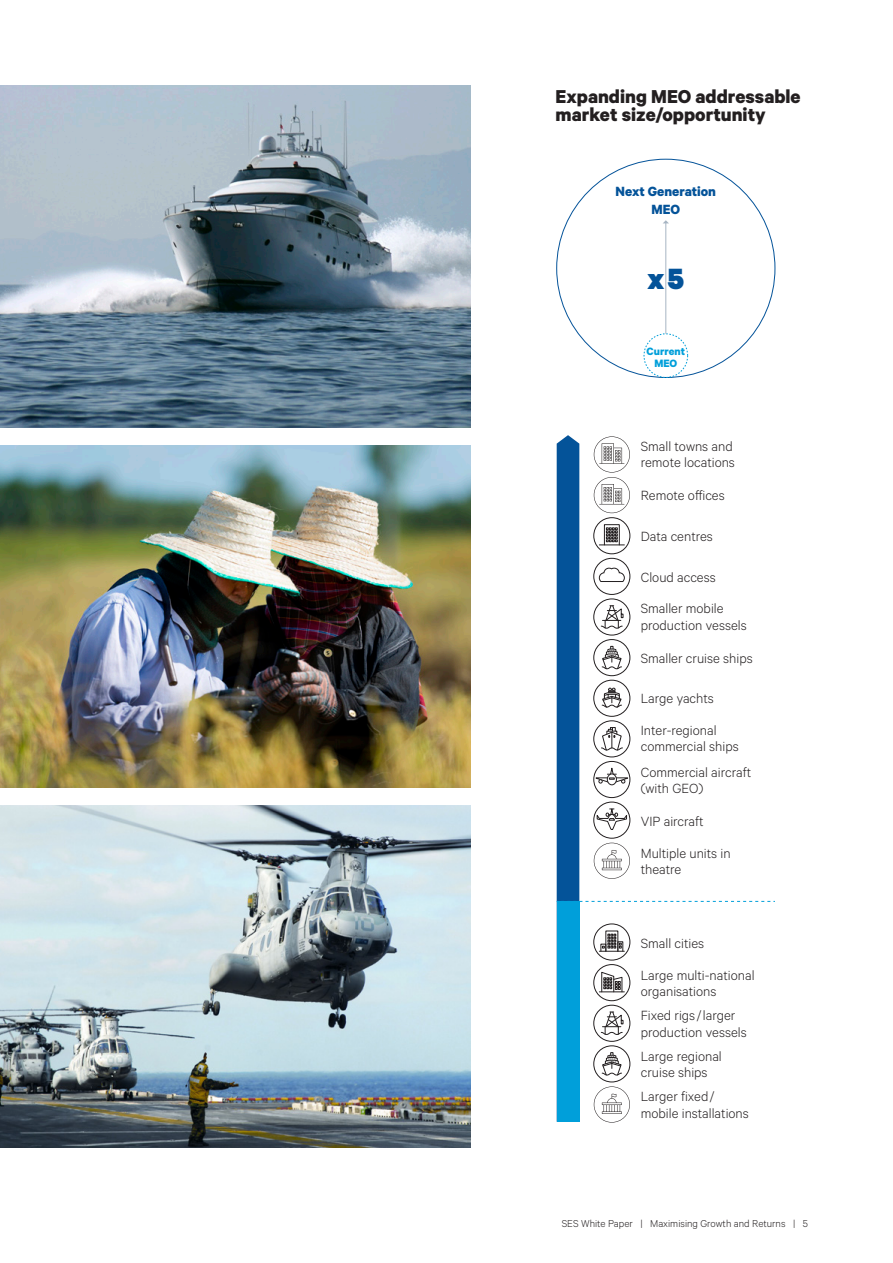
<style>
.page{position:relative;width:893px;height:1263px;background:#fff}
.page>*{position:absolute;margin:0;border:0;box-sizing:border-box;transform-origin:0 0}
.t1{font:900 33px "Calibre";color:#045399}
.Sub_title_black{font:700 21px/18px "Calibre";color:#231f20}
.t2{font:300 15px/31.5px "Calibre";color:#231f20}
.t3{font:700 15px/18px "Calibre";color:#045399;text-align:center}
.t4{font:700 12px/12px "Calibre";color:#009fda;text-align:center}
.t5{font:300 11.25px "Calibre";color:#231f20}
</style>
<div class="page">
<img style="left:0;top:85px;width:470px;height:342px">
<img style="left:0;top:445px;width:471px;height:342px">
<img style="left:0;top:805px;width:471px;height:342px">
<svg style="left:557px;top:435px;width:218px;height:687px"></svg>
<div style="left:644px;top:333px;width:44px;height:45px;border:1px dashed #009fda;border-radius:50%"></div>
<hr style="left:665px;top:223px;width:1px;height:111px;background:#a7b5c3">
<svg style="left:663px;top:220px;width:6px;height:3px"></svg>
<p class="Sub_title_black" style="left:556px;top:87px;width:246px">Expanding MEO addressable market size/opportunity</p>
<p class="t3" style="left:616px;top:182px;width:102px">Next Generation<br>MEO</p>
<p class="t1" style="left:647px;top:258px;width:38px">x5</p>
<p class="t4" style="left:647px;top:345px;width:40px">Current<br>MEO</p>
<p class="t2" style="left:641px;top:437px;width:96px;line-height:16.5px">Small towns and remote locations</p>
<p class="t2" style="left:641px;top:479px;width:85px">Remote offices</p>
<p class="t2" style="left:641px;top:520px;width:74px">Data centres</p>
<p class="t2" style="left:641px;top:561px;width:84px">Cloud access<br>Smaller mobile</p>
<p class="t2" style="left:641px;top:609px;width:107px">production vessels</p>
<p class="t2" style="left:641px;top:642px;width:113px">Smaller cruise ships</p>
<p class="t2" style="left:641px;top:682px;width:77px">Large yachts<br>Inter-regional</p>
<p class="t2" style="left:641px;top:733px;width:112px;line-height:25.5px">commercial ships<br>Commercial aircraft</p>
<p class="t2" style="left:641px;top:772px;width:64px">(with GEO)</p>
<p class="t2" style="left:641px;top:805px;width:91px">VIP aircraft<br>Multiple units in</p>
<p class="t2" style="left:641px;top:853px;width:42px">theatre</p>
<p class="t2" style="left:641px;top:927px;width:115px">Small cities<br>Large multi-national</p>
<p class="t2" style="left:641px;top:979px;width:96px;line-height:24px">organisations<br>Fixed rigs/larger</p>
<p class="t2" style="left:641px;top:1019px;width:107px;line-height:24px">production vessels<br>Large regional</p>
<p class="t2" style="left:641px;top:1060px;width:75px;line-height:24px">cruise ships<br>Larger fixed/</p>
<p class="t2" style="left:641px;top:1096px;width:110px">mobile installations</p>
<p class="t5" style="left:562px;top:1217px;width:248px">SES White Paper | Maximising Growth and Returns | 5</p>
</div>
